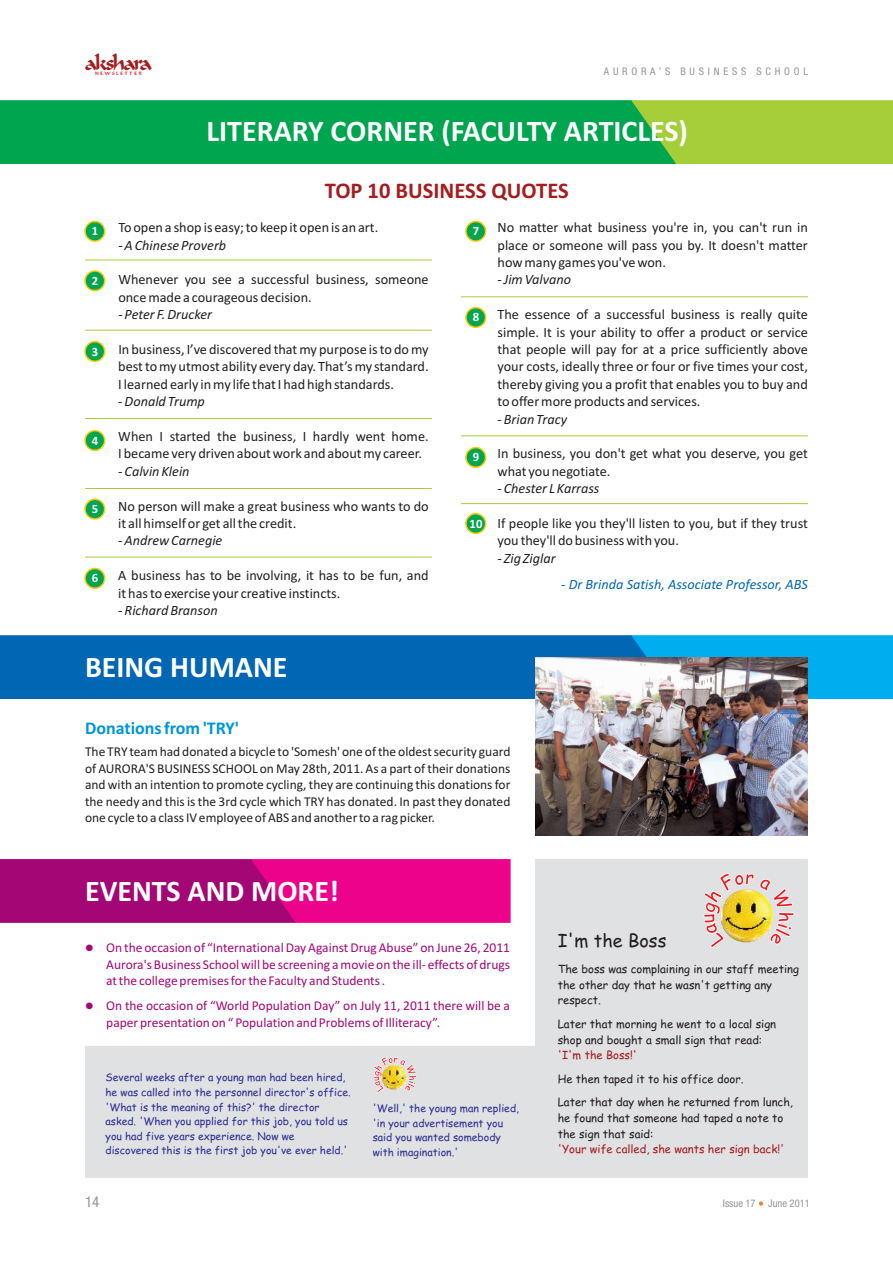
<style>
.page{position:relative;width:893px;height:1263px;background:#fff}
.page>*{position:absolute;margin:0;border:0;box-sizing:border-box;transform-origin:0 0}
.t1{font:700 30px "Calibri";color:#fff}
.t2{font:22.8px "Bodacious";letter-spacing:-.135em;color:#a61c1f}
.t3{font:700 22.5px "Calibri";color:#a61c1f}
.t4{font:700 18px "Calibri";color:#0095d9}
.t5{font:18px "Comic Sans MS";color:#231f20}
.t6{font:condensed 15px "Helvetica 57";color:#939598}
.t7{font:14.25px/17.4px "Calibri";color:#231f20}
.t8{font:italic 14.25px "Calibri";color:#231f20}
.t9{font:italic 14.25px "Calibri";color:#0166b3}
.t10{font:13.5px/16.5px "Calibri";color:#231f20;text-align:justify}
.t11{font:13.5px/16.5px "Calibri";color:#a40775;text-align:right}
.t12{font:700 12.75px "Calibri";color:#fff}
.t13{font:11.55px "Wingdings";color:#a40775}
.t14{font:11.25px/15.8px "Comic Sans MS";color:#231f20}
.t15{font:11.25px "Comic Sans MS";color:#a61c1f}
.t16{font:10.5px/14.7px "Comic Sans MS";color:#2e3092}
.t17{font:condensed 10.5px "Helvetica 57";letter-spacing:.36em;color:#939598}
.t18{font:condensed 10.5px "Helvetica 57";color:#939598}
.t19{font:5.25px "Bodacious";letter-spacing:.225em;color:#ee1d23}
.s1{font-style:normal}
</style>
<div class="page">
<svg style="left:0;top:635px;width:893px;height:64px;background:#0275bf"></svg>
<div style="left:0;top:859px;width:85px;height:64px;background:#a40775"></div>
<svg style="left:0;top:100px;width:893px;height:64px;background:#2db049"></svg>
<img style="left:536px;top:657px;width:272px;height:179px">
<div style="left:84px;top:221px;width:21px;height:21px;background:#00a54f;border:2px solid #feca0a;border-radius:50%"></div>
<div style="left:84px;top:341px;width:21px;height:21px;background:#00a54f;border:2px solid #feca0a;border-radius:50%"></div>
<div style="left:84px;top:430px;width:21px;height:21px;background:#00a54f;border:2px solid #feca0a;border-radius:50%"></div>
<div style="left:84px;top:498px;width:21px;height:22px;background:#00a54f;border:2px solid #feca0a;border-radius:50%"></div>
<div style="left:84px;top:568px;width:21px;height:21px;background:#00a54f;border:2px solid #feca0a;border-radius:50%"></div>
<div style="left:84px;top:270px;width:21px;height:21px;background:#00a54f;border:2px solid #feca0a;border-radius:50%"></div>
<div style="left:465px;top:307px;width:21px;height:21px;background:#00a54f;border:2px solid #feca0a;border-radius:50%"></div>
<div style="left:465px;top:447px;width:21px;height:21px;background:#00a54f;border:2px solid #feca0a;border-radius:50%"></div>
<div style="left:465px;top:513px;width:21px;height:21px;background:#00a54f;border:2px solid #feca0a;border-radius:50%"></div>
<div style="left:465px;top:221px;width:21px;height:21px;background:#00a54f;border:2px solid #feca0a;border-radius:50%"></div>
<hr style="left:85px;top:260px;width:347px;height:1px;background:#a6ce39">
<hr style="left:461px;top:296px;width:347px;height:1px;background:#a6ce39">
<hr style="left:461px;top:436px;width:347px;height:1px;background:#a6ce39">
<hr style="left:461px;top:503px;width:347px;height:1px;background:#a6ce39">
<hr style="left:85px;top:330px;width:347px;height:1px;background:#a6ce39">
<hr style="left:85px;top:418px;width:347px;height:1px;background:#a6ce39">
<hr style="left:85px;top:488px;width:347px;height:1px;background:#a6ce39">
<hr style="left:85px;top:557px;width:347px;height:1px;background:#a6ce39">
<svg style="left:85px;top:859px;width:723px;height:319px;fill:#e0e1e3"></svg>
<svg style="left:703px;top:831px;width:93px;height:118px"></svg>
<img style="left:720px;top:889px;width:53px;height:53px;border-radius:50%">
<svg style="left:373px;top:1057px;width:44px;height:36px"></svg>
<img style="left:382px;top:1065px;width:25px;height:25px;border-radius:50%">
<svg style="left:759px;top:1201px;width:4px;height:5px"></svg>
<h2 class="t2" style="left:85px;top:51px;width:69px">akshara</h2>
<p class="t19" style="left:95px;top:71px;width:49px">NEWSLETTER</p>
<p class="t17" style="left:604px;top:68px;width:206px">AURORA’S BUSINESS SCHOOL</p>
<h1 class="t1" style="left:207px;top:118px;width:483px">LITERARY CORNER (FACULTY ARTICLES)</h1>
<p class="t12" style="left:92px;top:226px;width:8px">1</p>
<p class="t12" style="left:92px;top:275px;width:8px">2</p>
<p class="t12" style="left:92px;top:346px;width:8px">3</p>
<p class="t12" style="left:92px;top:435px;width:8px">4</p>
<p class="t12" style="left:92px;top:504px;width:8px">5</p>
<p class="t12" style="left:92px;top:573px;width:8px">6</p>
<h3 class="t3" style="left:325px;top:182px;width:245px">TOP 10 BUSINESS QUOTES</h3>
<p class="t7" style="left:118px;top:220px;width:261px">To open a shop is easy; to keep it open is an art.</p>
<p class="t8" style="left:118px;top:239px;width:109px">- A Chinese Proverb</p>
<p class="t7" style="left:118px;top:272px;width:312px">Whenever you see a successful business, someone once made a courageous decision.</p>
<p class="t8" style="left:118px;top:309px;width:95px">- Peter F. Drucker</p>
<p class="t7" style="left:118px;top:342px;width:312px;text-align:justify">In business, I’ve discovered that my purpose is to do my best to my utmost ability every day. That’s my standard.<br>I learned early in my life that I had high standards.</p>
<p class="t8" style="left:118px;top:396px;width:88px"><span class="s1">-</span> Donald Trump</p>
<p class="t7" style="left:118px;top:429px;width:312px">When I started the business, I hardly went home.<br>I became very driven about work and about my career.</p>
<p class="t8" style="left:118px;top:465px;width:73px">- Calvin Klein</p>
<p class="t7" style="left:118px;top:498px;width:312px">No person will make a great business who wants to do it all himself or get all the credit.</p>
<p class="t8" style="left:118px;top:535px;width:106px">- Andrew Carnegie</p>
<p class="t7" style="left:118px;top:568px;width:312px">A business has to be involving, it has to be fun, and it has to exercise your creative instincts.</p>
<p class="t8" style="left:118px;top:604px;width:101px">- Richard Branson</p>
<p class="t7" style="left:497px;top:220px;width:312px;text-align:justify">No matter what business you're in, you can't run in place or someone will pass you by. It doesn't matter how many games you've won.</p>
<p class="t8" style="left:497px;top:274px;width:75px">- Jim Valvano</p>
<p class="t7" style="left:497px;top:307px;width:312px;text-align:justify">The essence of a successful business is really quite simple. It is your ability to offer a product or service that people will pay for at a price sufficiently above your costs, ideally three or four or five times your cost, thereby giving you a profit that enables you to buy and to offer more products and services.</p>
<p class="t8" style="left:497px;top:413px;width:71px">- Brian Tracy</p>
<p class="t7" style="left:497px;top:446px;width:312px">In business, you don't get what you deserve, you get what you negotiate.</p>
<p class="t8" style="left:497px;top:483px;width:104px">- Chester L Karrass</p>
<p class="t7" style="left:497px;top:516px;width:312px">If people like you they'll listen to you, but if they trust you they'll do business with you.</p>
<p class="t8" style="left:497px;top:552px;width:60px">- Zig Ziglar</p>
<p class="t9" style="left:561px;top:578px;width:248px">- Dr Brinda Satish, Associate Professor, ABS</p>
<p class="t12" style="left:473px;top:226px;width:8px">7</p>
<p class="t12" style="left:473px;top:312px;width:8px">8</p>
<p class="t12" style="left:473px;top:452px;width:8px">9</p>
<p class="t12" style="left:470px;top:518px;width:14px">10</p>
<h1 class="t1" style="left:85px;top:654px;width:204px">BEING HUMANE</h1>
<p class="t4" style="left:85px;top:721px;width:156px">Donations from 'TRY'</p>
<p class="t10" style="left:85px;top:745px;width:427px">The TRY team had donated a bicycle to 'Somesh' one of the oldest security guard of AURORA'S BUSINESS SCHOOL on May 28th, 2011. As a part of their donations and with an intention to promote cycling, they are continuing this donations for the needy and this is the 3rd cycle which TRY has donated. In past they donated one cycle to a class IV employee of ABS and another to a rag picker.</p>
<h1 class="t1" style="left:85px;top:878px;width:255px">EVENTS AND MORE!</h1>
<p class="t11" style="left:85px;top:941px;width:426px">●On the occasion of “International Day Against Drug Abuse” on June 26, 2011<br>Aurora's Business School will be screening a movie on the ill- effects of drugs</p>
<p class="t13" style="left:85px;top:1001px;width:53px">●</p>
<p class="t11" style="left:106px;top:969px;width:405px;line-height:24.8px;text-align:left">at the college premises for the Faculty and Students .<br>On the occasion of “World Population Day” on July 11, 2011 there will be a</p>
<p class="t11" style="left:106px;top:1015px;width:335px">paper presentation on “ Population and Problems of Illiteracy”.</p>
<p class="t16" style="left:106px;top:1071px;width:247px">Several weeks after a young man had been hired, he was called into the personnel director's office. 'What is the meaning of this?' the director asked. 'When you applied for this job, you told us you had five years experience. Now we<br>discovered this is the first job you've ever held.'</p>
<p class="t6" style="left:85px;top:1196px;width:16px">14</p>
<p class="t16" style="left:373px;top:1102px;width:148px">'Well,' the young man replied, 'in your advertisement you said you wanted somebody with imagination.'</p>
<p class="t5" style="left:558px;top:932px;width:110px">I'm the Boss</p>
<p class="t14" style="left:558px;top:962px;width:243px">The boss was complaining in our staff meeting the other day that he wasn't getting any respect.</p>
<p class="t14" style="left:558px;top:1017px;width:220px">Later that morning he went to a local sign shop and bought a small sign that read:</p>
<p class="t14" style="left:558px;top:1068px;width:237px;line-height:23.5px">He then taped it to his office door.<br>Later that day when he returned from lunch,</p>
<p class="t14" style="left:558px;top:1111px;width:227px">he found that someone had taped a note to the sign that said:</p>
<p class="t15" style="left:558px;top:1050px;width:81px">'I'm the Boss!'</p>
<p class="t15" style="left:558px;top:1144px;width:228px">'Your wife called, she wants her sign back!'</p>
<p class="t18" style="left:723px;top:1199px;width:88px">Issue 17 June 2011</p>
</div>
